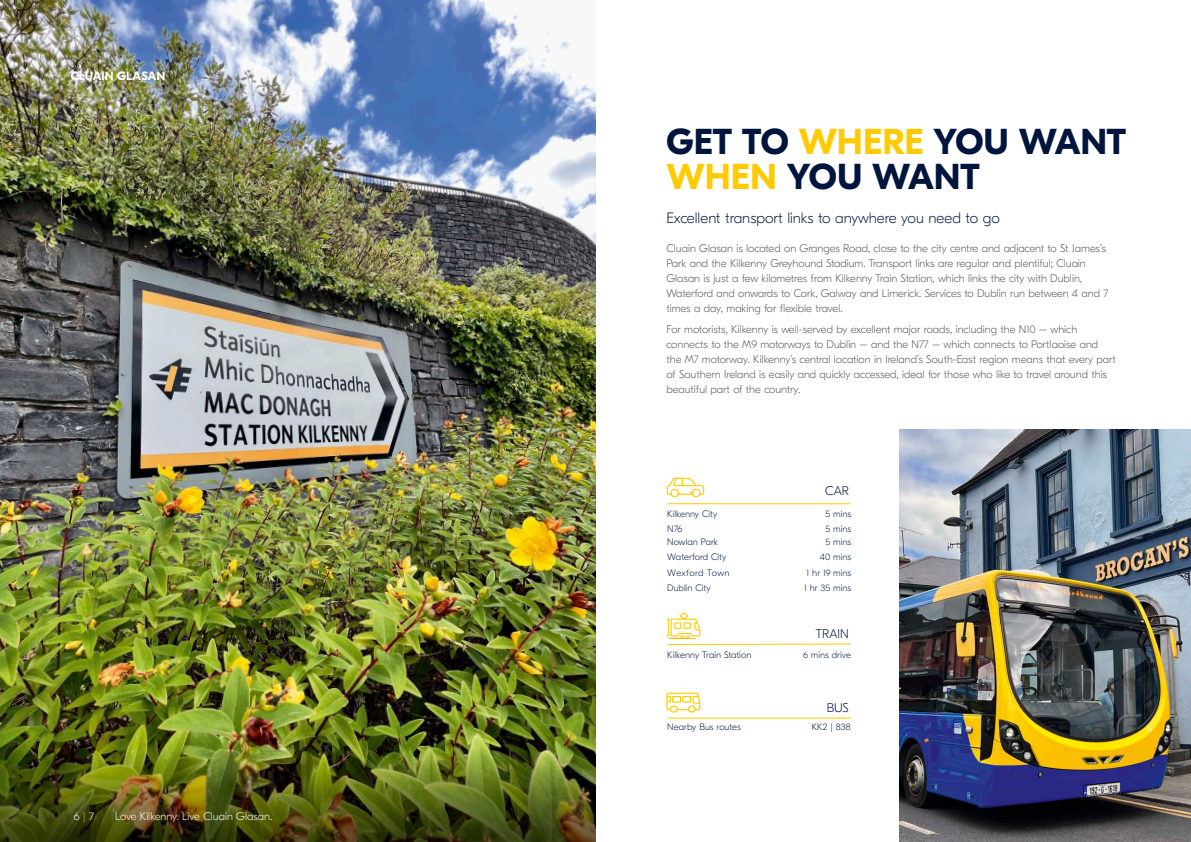
<style>
.page{position:relative;width:1191px;height:842px;background:#fff}
.page>*{position:absolute;margin:0;border:0;box-sizing:border-box;transform-origin:0 0}
.t1{font:700 36px/35.5px "GT Eesti Pro Display";letter-spacing:-.005em;color:#00153d}
.t2{font:100 15px "GT Eesti Pro Display";color:#00153d}
.t3{font:100 12.6px "GT Eesti Pro Display";letter-spacing:-.005em;color:#00153d}
.t4{font:700 12px "GT Eesti Pro Display";color:#fff}
.t5{font:100 11px/15px "GT Eesti Pro Display";color:#555554}
.t6{font:100 11px "GT Eesti Pro Display";color:#fff}
.t7{font:100 9.3px "GT Eesti Pro Display";letter-spacing:.005em;color:#00153d}
.t8{font:100 9.3px "GT Eesti Pro Display";letter-spacing:.03em;color:#00153d}
.s1{color:#ffcb00}
</style>
<div class="page">
<img style="left:0;top:0;width:595px;height:708px">
<img style="left:899px;top:429px;width:292px;height:413px">
<img style="left:0;top:708px;width:595px;height:134px">
<hr style="left:668px;top:503px;width:182px;height:1px;background:#ffcb00">
<hr style="left:668px;top:717px;width:183px;height:2px;background:#ffcb00">
<svg style="left:666px;top:612px;width:185px;height:34px"></svg>
<svg style="left:666px;top:692px;width:35px;height:21px"></svg>
<svg style="left:666px;top:477px;width:39px;height:21px"></svg>
<p class="t4" style="left:71px;top:69px;width:96px">CLUAIN GLASAN</p>
<p class="t6" style="left:74px;top:810px;width:22px">6 <span class="s1">|</span> 7</p>
<p class="t6" style="left:115px;top:810px;width:159px">Love Kilkenny. Live Cluain Glasan.</p>
<h1 class="t1" style="left:666px;top:124px;width:461px">GET TO <span class="s1">WHERE</span> YOU WANT<br><span class="s1">WHEN</span> YOU WANT</h1>
<h2 class="t2" style="left:666px;top:209px;width:335px">Excellent transport links to anywhere you need to go</h2>
<p class="t5" style="left:666px;top:241px;width:443px">Cluain Glasan is located on Granges Road, close to the city centre and adjacent to St James’s Park and the Kilkenny Greyhound Stadium. Transport links are regular and plentiful; Cluain Glasan is just a few kilometres from Kilkenny Train Station, which links the city with Dublin, Waterford and onwards to Cork, Galway and Limerick. Services to Dublin run between 4 and 7 times a day, making for flexible travel.</p>
<p class="t5" style="left:666px;top:321px;width:451px">For motorists, Kilkenny is well-served by excellent major roads, including the N10 – which connects to the M9 motorways to Dublin – and the N77 – which connects to Portlaoise and the M7 motorway. Kilkenny’s central location in Ireland’s South-East region means that every part of Southern Ireland is easily and quickly accessed, ideal for those who like to travel around this beautiful part of the country.</p>
<p class="t3" style="left:825px;top:484px;width:25px">CAR</p>
<p class="t7" style="left:667px;top:508px;width:52px">Kilkenny City</p>
<p class="t7" style="left:825px;top:508px;width:27px">5 mins</p>
<p class="t7" style="left:667px;top:524px;width:17px">N76</p>
<p class="t7" style="left:825px;top:524px;width:27px">5 mins</p>
<p class="t7" style="left:667px;top:536px;width:52px">Nowlan Park</p>
<p class="t7" style="left:825px;top:536px;width:27px">5 mins</p>
<p class="t7" style="left:667px;top:552px;width:61px">Waterford City</p>
<p class="t7" style="left:820px;top:552px;width:33px">40 mins</p>
<p class="t8" style="left:667px;top:567px;width:64px">Wexford Town</p>
<p class="t7" style="left:806px;top:567px;width:46px">1 hr 19 mins</p>
<p class="t7" style="left:667px;top:583px;width:45px">Dublin City</p>
<p class="t7" style="left:804px;top:583px;width:49px">1 hr 35 mins</p>
<p class="t3" style="left:816px;top:626px;width:35px">TRAIN</p>
<p class="t7" style="left:667px;top:650px;width:86px">Kilkenny Train Station</p>
<p class="t7" style="left:803px;top:650px;width:49px">6 mins drive</p>
<p class="t3" style="left:826px;top:701px;width:24px">BUS</p>
<p class="t7" style="left:667px;top:722px;width:75px">Nearby Bus routes</p>
<p class="t7" style="left:811px;top:722px;width:41px">KK2 | 838</p>
</div>
